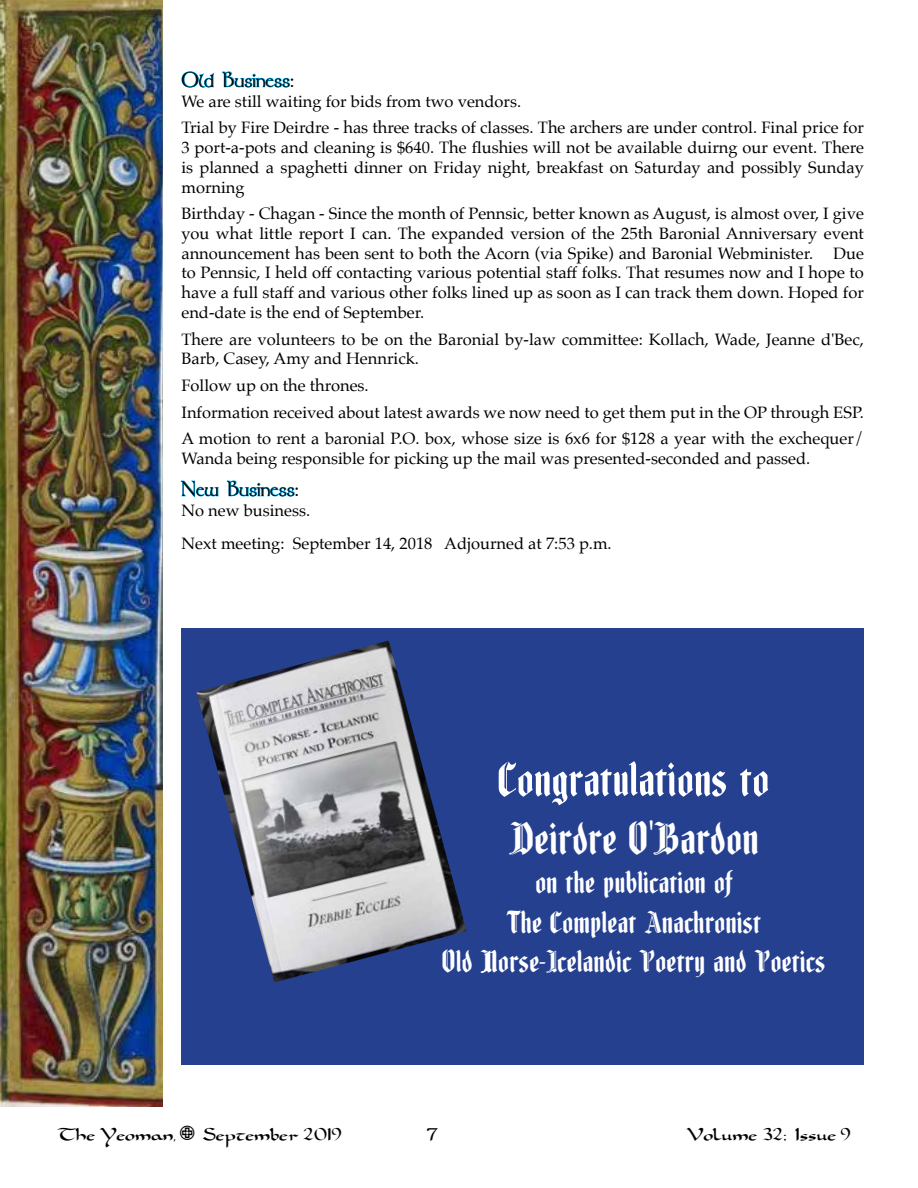
<style>
.page{position:relative;width:918px;height:1188px;background:#fff}
.page>*{position:absolute;margin:0;border:0;box-sizing:border-box;transform-origin:0 0}
.t1{font:51px "Fenwick Woodtype";color:#fff}
.t2{font:48px "Fenwick Woodtype";color:#fff}
.t3{font:33px/39.6px "Fenwick Woodtype";color:#fff;text-align:center}
.t4{font:21px "Dorovar FLF Carolus";color:#000}
.t5{font:21px "Stonehenge";color:#000}
.t6{font:16.5px/19.8px "Palatino";color:#000}
</style>
<div class="page">
<div style="left:181px;top:629px;width:683px;height:436px;background:#25408f"></div>
<img style="left:197px;top:641px;width:270px;height:342px">
<img style="left:0;top:0;width:163px;height:1107px">
<svg style="left:181px;top:71px;width:34px;height:17px"></svg>
<svg style="left:222px;top:71px;width:68px;height:17px"></svg>
<svg style="left:180px;top:480px;width:39px;height:18px"></svg>
<svg style="left:227px;top:480px;width:68px;height:17px"></svg>
<p class="t5" style="left:181px;top:67px;width:114px">Old Business:</p>
<p class="t6" style="left:181px;top:88px;width:684px;line-height:26.5px">We are still waiting for bids from two vendors.<br>Trial by Fire Deirdre - has three tracks of classes. The archers are under control. Final price for</p>
<p class="t6" style="left:181px;top:137px;width:684px;text-align:justify">3 port-a-pots and cleaning is $640. The flushies will not be available duirng our event. There is planned a spaghetti dinner on Friday night, breakfast on Saturday and possibly Sunday morning</p>
<p class="t6" style="left:181px;top:203px;width:684px;text-align:justify">Birthday - Chagan - Since the month of Pennsic, better known as August, is almost over, I give you what little report I can. The expanded version of the 25th Baronial Anniversary event announcement has been sent to both the Acorn (via Spike) and Baronial Webminister. Due to Pennsic, I held off contacting various potential staff folks. That resumes now and I hope to have a full staff and various other folks lined up as soon as I can track them down. Hoped for end-date is the end of September.</p>
<p class="t6" style="left:181px;top:329px;width:684px">There are volunteers to be on the Baronial by-law committee: Kollach, Wade, Jeanne d'Bec,<br>Barb, Casey, Amy and Hennrick.</p>
<p class="t6" style="left:181px;top:372px;width:684px;line-height:26.5px">Follow up on the thrones.<br>Information received about latest awards we now need to get them put in the OP through ESP.<br>A motion to rent a baronial P.O. box, whose size is 6x6 for $128 a year with the exchequer/</p>
<p class="t6" style="left:181px;top:448px;width:630px">Wanda being responsible for picking up the mail was presented-seconded and passed.</p>
<p class="t5" style="left:181px;top:476px;width:119px">New Business:</p>
<p class="t6" style="left:181px;top:493px;width:432px;line-height:33.3px">No new business.<br>Next meeting: September 14, 2018 Adjourned at 7:53 p.m.</p>
<h1 class="t1" style="left:498px;top:749px;width:273px">Congratulations to</h1>
<h2 class="t2" style="left:509px;top:810px;width:252px">Deirdre O'Bardon</h2>
<h3 class="t3" style="left:443px;top:862px;width:385px">on the publication of<br>The Compleat Anachronist<br>Old Norse-Icelandic Poetry and Poetics</h3>
<p class="t4" style="left:57px;top:1123px;width:286px">The Yeoman, •• September 2019</p>
<p class="t4" style="left:427px;top:1123px;width:13px">7</p>
<p class="t4" style="left:686px;top:1123px;width:166px">Volume 32: Issue 9</p>
</div>
